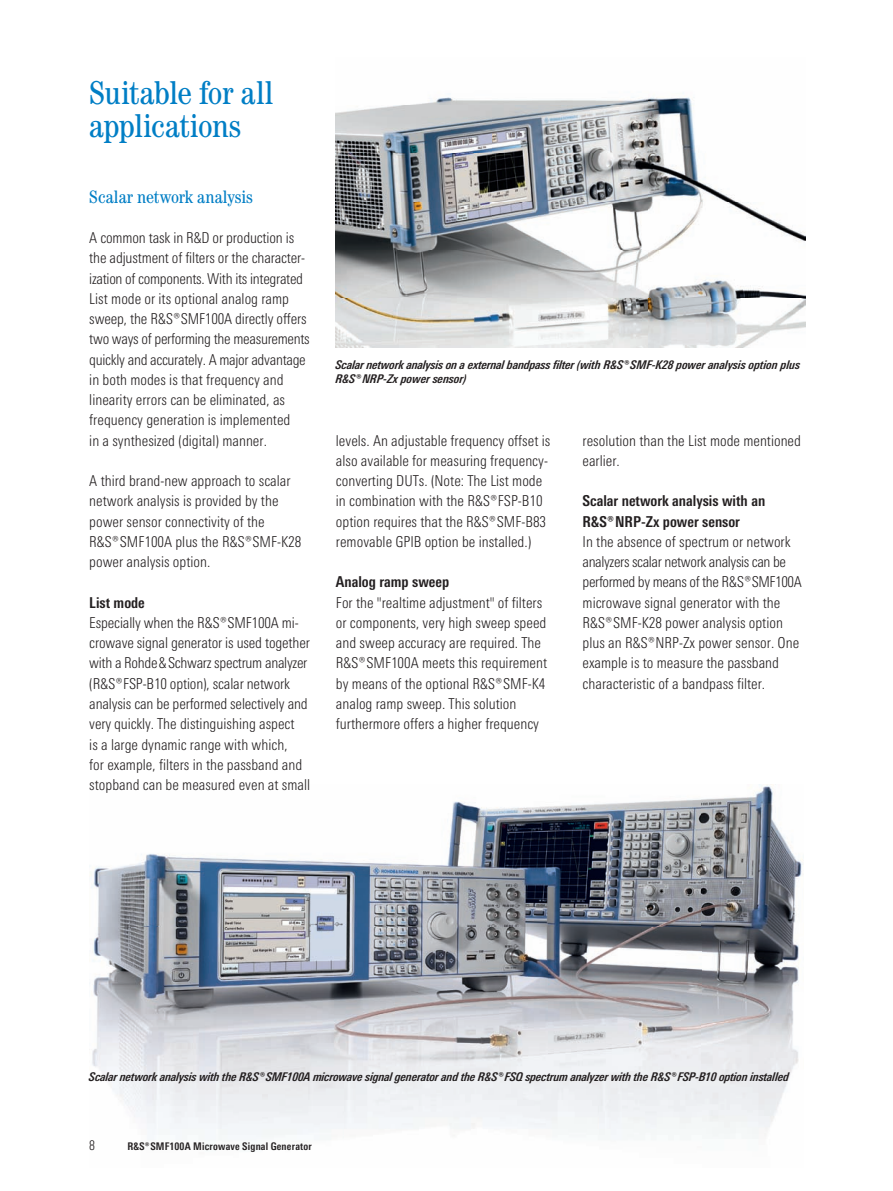
<style>
.page{position:relative;width:893px;height:1191px;background:#fff}
.page>*{position:absolute;margin:0;border:0;box-sizing:border-box;transform-origin:0 0}
.t1{font:condensed 33px/33px "Century";letter-spacing:-.01em;color:#007ec5}
.t2{font:condensed 18px "Century";letter-spacing:.005em;color:#007ec5}
.t3{font:300 15px/20.2px "RS Univers Cond";color:#231f20}
.t4{font:700 15px/20.2px "RS Univers Cond";color:#231f20}
.t5{font:300 13.5px "RS Univers Cond";color:#231f20}
.t6{font:italic 700 12px/14.4px "RS Univers Cond";letter-spacing:-.01em;color:#231f20}
.t7{font:700 10.5px "RS Univers Cond";letter-spacing:.02em;color:#231f20}
</style>
<div class="page">
<img style="left:89px;top:784px;width:714px;height:356px">
<img style="left:336px;top:97px;width:469px;height:250px">
<h1 class="t1" style="left:89px;top:76px;width:186px">Suitable for all applications</h1>
<p class="t2" style="left:89px;top:186px;width:165px">Scalar network analysis</p>
<p class="t3" style="left:89px;top:228px;width:222px">A common task in R&amp;D or production is the adjustment of filters or the character&shy;ization of components. With its integrated List mode or its optional analog ramp sweep, the ¸SMF100A directly offers two ways of performing the measurements quickly and accurately. A major advantage in both modes is that frequency and linearity errors can be eliminated, as frequency generation is implemented<br>in a synthesized (digital) manner.</p>
<p class="t3" style="left:89px;top:471px;width:214px">A third brand-new approach to scalar network analysis is provided by the power sensor connectivity of the ¸SMF100A plus the ¸SMF-K28 power analysis option.</p>
<p class="t4" style="left:89px;top:592px;width:57px">List mode</p>
<p class="t3" style="left:89px;top:612px;width:222px">Especially when the ¸SMF100A mi&shy;crowave signal generator is used together with a Rohde &amp; Schwarz spectrum analyzer (¸FSP-B10 option), scalar network analysis can be performed selectively and very quickly. The distinguishing aspect<br>is a large dynamic range with which,<br>for example, filters in the passband and stopband can be measured even at small</p>
<p class="t6" style="left:336px;top:357px;width:466px">Scalar network analysis on a external bandpass filter (with ¸SMF-K28 power analysis option plus ¸NRP-Zx power sensor)</p>
<p class="t3" style="left:336px;top:430px;width:216px">levels. An adjustable frequency offset is also available for measuring frequency&shy;converting DUTs. (Note: The List mode in combination with the ¸FSP-B10 option requires that the ¸SMF-B83 removable GPIB option be installed.)</p>
<p class="t4" style="left:336px;top:572px;width:115px">Analog ramp sweep</p>
<p class="t3" style="left:336px;top:592px;width:213px">For the "realtime adjustment" of filters or components, very high sweep speed and sweep accuracy are required. The ¸SMF100A meets this requirement by means of the optional ¸SMF-K4 analog ramp sweep. This solution furthermore offers a higher frequency</p>
<p class="t3" style="left:583px;top:430px;width:220px">resolution than the List mode mentioned earlier.</p>
<p class="t4" style="left:583px;top:491px;width:184px">Scalar network analysis with an ¸NRP-Zx power sensor</p>
<p class="t3" style="left:583px;top:531px;width:221px">In the absence of spectrum or network analyzers scalar network analysis can be performed by means of the ¸SMF100A microwave signal generator with the ¸SMF-K28 power analysis option plus an ¸NRP-Zx power sensor. One example is to measure the passband characteristic of a bandpass filter.</p>
<p class="t6" style="left:89px;top:1069px;width:701px">Scalar network analysis with the ¸SMF100A microwave signal generator and the ¸FSQ spectrum analyzer with the ¸FSP-B10 option installed</p>
<p class="t5" style="left:89px;top:1137px;width:7px">8</p>
<p class="t7" style="left:128px;top:1139px;width:186px">¸SMF100A Microwave Signal Generator</p>
</div>
